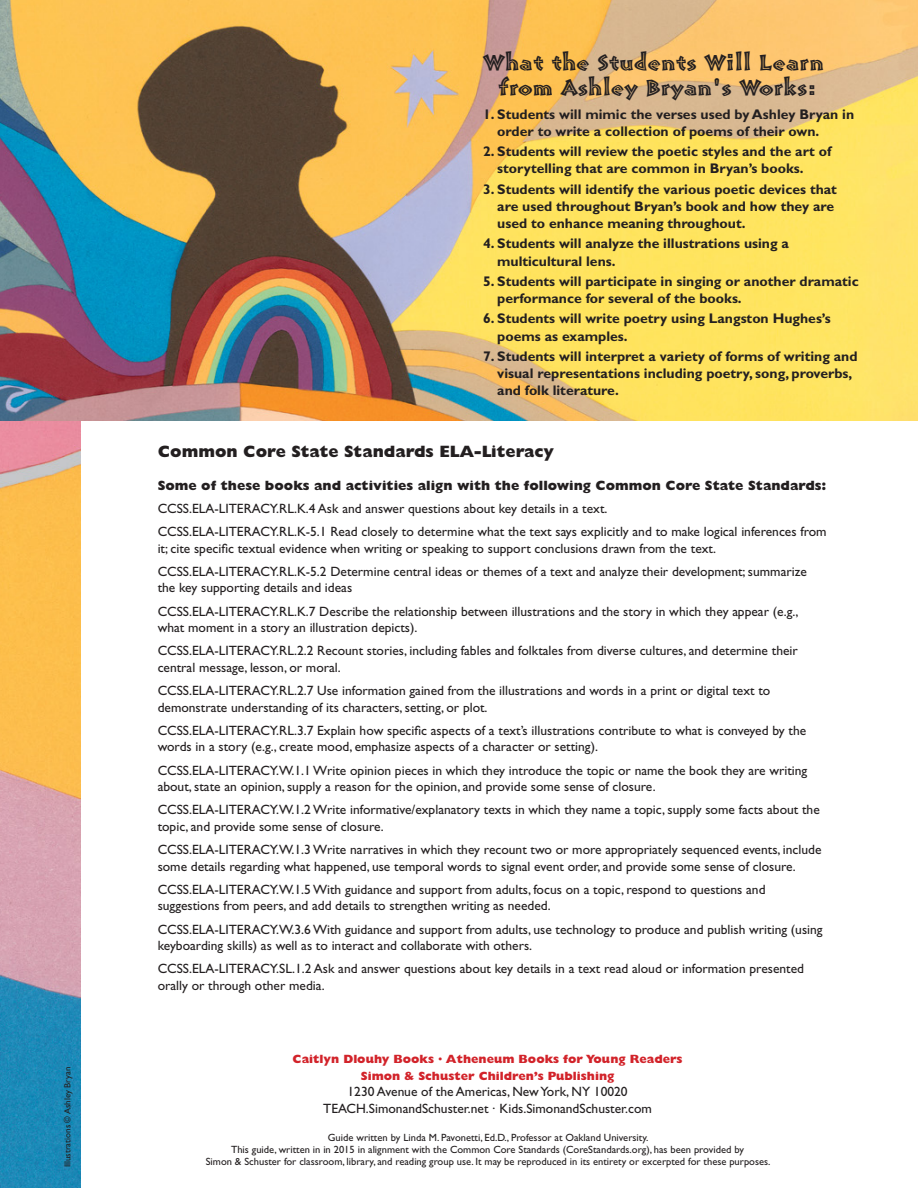
<style>
.page{position:relative;width:918px;height:1188px;background:#fff}
.page>*{position:absolute;margin:0;border:0;box-sizing:border-box;transform-origin:0 0}
.t1{font:23.4px/24.9px "Pompeia Std Inline";color:#231f20;text-align:center}
.t2{font:800 16.5px "Gill Sans";color:#231f20}
.t3{font:700 13.95px/17.1px "Gill Sans";color:#231f20}
.t4{font:13.5px/23.2px "Gill Sans";color:#231f20}
.t5{font:800 13.5px "Gill Sans";color:#231f20}
.t6{font:800 12px/16.5px "Gill Sans";color:#d2232a;text-align:center}
.t7{font:10.5px/12px "Gill Sans";color:#231f20;text-align:center}
.t8{font:9px "Gill Sans";color:#231f20}
</style>
<div class="page">
<img style="left:0;top:420px;width:81px;height:768px">
<img style="left:0;top:0;width:918px;height:420px">
<p class="t8" style="left:62px;top:1167px;width:102px;rotate:-90deg">Illustrations © Ashley Bryan</p>
<h1 class="t1" style="left:483px;top:49px;width:343px">What the Students Will Learn from Ashley Bryan's Works:</h1>
<p class="t3" style="left:497px;top:105px;width:358px;text-indent:-14px">1. Students will mimic the verses used by Ashley Bryan in order to write a collection of poems of their own.</p>
<p class="t3" style="left:497px;top:143px;width:336px;text-indent:-14px">2. Students will review the poetic styles and the art of storytelling that are common in Bryan’s books.</p>
<p class="t3" style="left:497px;top:180px;width:341px;text-indent:-14px">3. Students will identify the various poetic devices that are used throughout Bryan’s book and how they are used to enhance meaning throughout.</p>
<p class="t3" style="left:497px;top:235px;width:293px;text-indent:-14px">4. Students will analyze the illustrations using a multicultural lens.</p>
<p class="t3" style="left:497px;top:273px;width:363px;text-indent:-14px">5. Students will participate in singing or another dramatic performance for several of the books.</p>
<p class="t3" style="left:497px;top:310px;width:335px;text-indent:-14px">6. Students will write poetry using Langston Hughes’s poems as examples.</p>
<p class="t3" style="left:497px;top:348px;width:362px;text-indent:-14px">7. Students will interpret a variety of forms of writing and visual representations including poetry, song, proverbs, and folk literature.</p>
<p class="t2" style="left:158px;top:442px;width:398px">Common Core State Standards ELA-Literacy</p>
<p class="t5" style="left:158px;top:477px;width:670px">Some of these books and activities align with the following Common Core State Standards:</p>
<p class="t4" style="left:158px;top:497px;width:670px">CCSS.ELA-LITERACY.RL.K.4 Ask and answer questions about key details in a text.<br>CCSS.ELA-LITERACY.RL.K-5.1 Read closely to determine what the text says explicitly and to make logical inferences from</p>
<p class="t4" style="left:158px;top:537px;width:651px">it; cite specific textual evidence when writing or speaking to support conclusions drawn from the text.<br>CCSS.ELA-LITERACY.RL.K-5.2 Determine central ideas or themes of a text and analyze their development; summarize</p>
<p class="t4" style="left:158px;top:576px;width:642px">the key supporting details and ideas<br>CCSS.ELA-LITERACY.RL.K.7 Describe the relationship between illustrations and the story in which they appear (e.g.,</p>
<p class="t4" style="left:158px;top:616px;width:642px">what moment in a story an illustration depicts).<br>CCSS.ELA-LITERACY.RL.2.2 Recount stories, including fables and folktales from diverse cultures, and determine their</p>
<p class="t4" style="left:158px;top:656px;width:614px">central message, lesson, or moral.<br>CCSS.ELA-LITERACY.RL.2.7 Use information gained from the illustrations and words in a print or digital text to</p>
<p class="t4" style="left:158px;top:696px;width:650px">demonstrate understanding of its characters, setting, or plot.<br>CCSS.ELA-LITERACY.RL.3.7 Explain how specific aspects of a text’s illustrations contribute to what is conveyed by the</p>
<p class="t4" style="left:158px;top:735px;width:651px">words in a story (e.g., create mood, emphasize aspects of a character or setting).<br>CCSS.ELA-LITERACY.W.1.1 Write opinion pieces in which they introduce the topic or name the book they are writing</p>
<p class="t4" style="left:158px;top:775px;width:664px">about, state an opinion, supply a reason for the opinion, and provide some sense of closure.<br>CCSS.ELA-LITERACY.W.1.2 Write informative/explanatory texts in which they name a topic, supply some facts about the</p>
<p class="t4" style="left:158px;top:815px;width:665px">topic, and provide some sense of closure.<br>CCSS.ELA-LITERACY.W.1.3 Write narratives in which they recount two or more appropriately sequenced events, include</p>
<p class="t4" style="left:158px;top:855px;width:640px">some details regarding what happened, use temporal words to signal event order, and provide some sense of closure.<br>CCSS.ELA-LITERACY.W.1.5 With guidance and support from adults, focus on a topic, respond to questions and</p>
<p class="t4" style="left:158px;top:894px;width:667px">suggestions from peers, and add details to strengthen writing as needed.<br>CCSS.ELA-LITERACY.W.3.6 With guidance and support from adults, use technology to produce and publish writing (using</p>
<p class="t4" style="left:158px;top:934px;width:648px">keyboarding skills) as well as to interact and collaborate with others.<br>CCSS.ELA-LITERACY.SL.1.2 Ask and answer questions about key details in a text read aloud or information presented</p>
<p class="t4" style="left:158px;top:974px;width:168px">orally or through other media.</p>
<p class="t6" style="left:293px;top:1051px;width:392px">Caitlyn Dlouhy Books · Atheneum Books for Young Readers<br>Simon &amp; Schuster Children’s Publishing</p>
<p class="t4" style="left:323px;top:1083px;width:330px;line-height:16.5px;text-align:center">1230 Avenue of the Americas, New York, NY 10020<br>TEACH.SimonandSchuster.net · Kids.SimonandSchuster.com</p>
<p class="t7" style="left:206px;top:1132px;width:566px">Guide written by Linda M. Pavonetti, Ed.D., Professor at Oakland University.<br>This guide, written in in 2015 in alignment with the Common Core Standards (CoreStandards.org), has been provided by<br>Simon &amp; Schuster for classroom, library, and reading group use. It may be reproduced in its entirety or excerpted for these purposes.</p>
</div>
